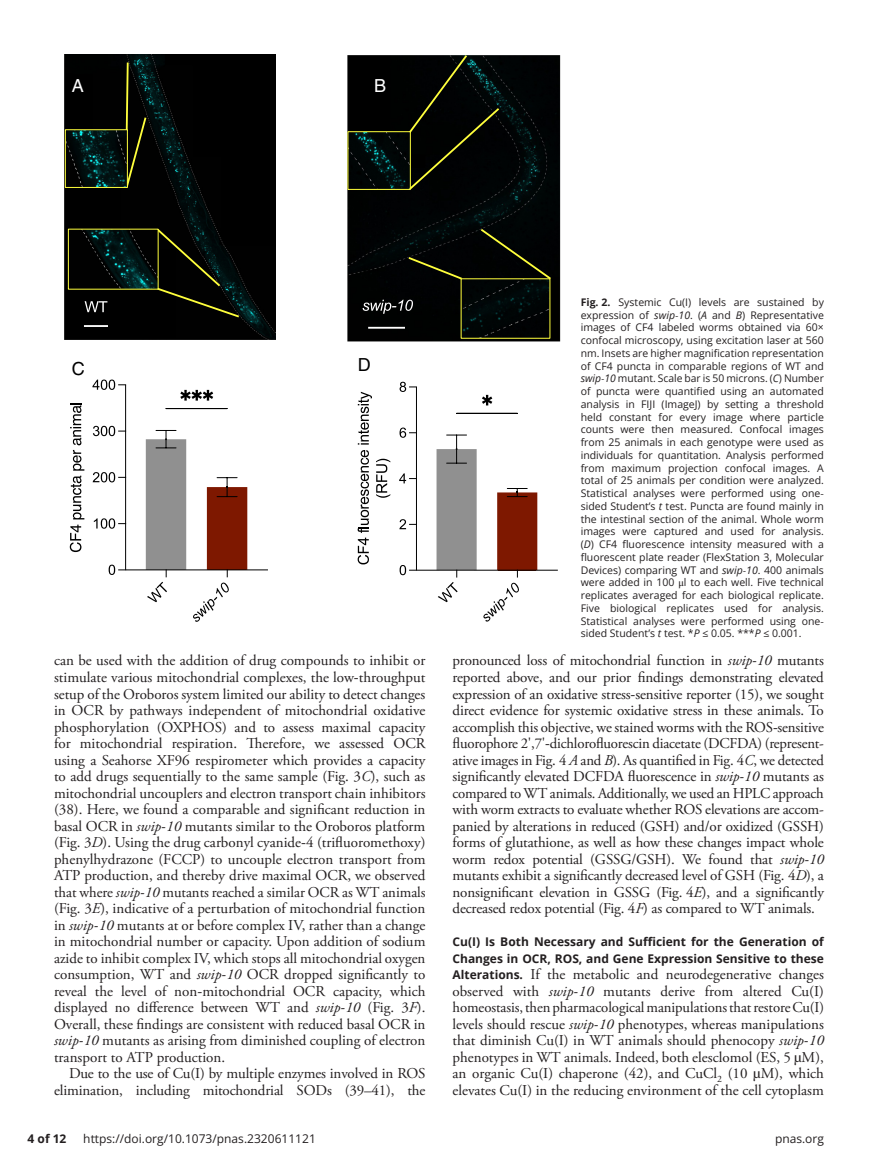
<style>
.page{position:relative;width:878px;height:1175px;background:#fff}
.page>*{position:absolute;margin:0;border:0;box-sizing:border-box;transform-origin:0 0}
.t1{font:18px "Helvetica";color:#fff}
.t2{font:18px "Helvetica";color:#000}
.t3{font:15px/16.5px "Adobe Garamond Pro";letter-spacing:-.01em;color:#231f20;text-align:justify}
.t4{font:700 12px/16.5px "Open Sans";color:#231f20}
.t5{font:12px "Open Sans";color:#231f20}
.t6{font:10.5px/12.8px "Open Sans";color:#231f20;text-align:justify}
.s1{font-family:"STIX"}
.s2{font-style:italic}
.s3{font-family:"STIX";font-style:italic}
.s4{font-weight:700}
.s5{font-family:"Open Sans";font-weight:700;font-size:12px}
</style>
<div class="page">
<div style="left:147px;top:440px;width:38px;height:130px;background:#909090"></div>
<div style="left:146px;top:439px;width:40px;height:131px;border:3px solid #909090"></div>
<div style="left:208px;top:488px;width:38px;height:82px;background:#7e1800"></div>
<div style="left:207px;top:487px;width:40px;height:83px;border:3px solid #7e1800"></div>
<hr style="left:125px;top:569px;width:143px;height:1px;background:#000">
<svg style="left:147px;top:570px;width:20px;height:32px"></svg>
<svg style="left:193px;top:570px;width:36px;height:52px"></svg>
<hr style="left:125px;top:385px;width:1px;height:185px;background:#000">
<svg style="left:109px;top:564px;width:16px;height:11px"></svg>
<svg style="left:94px;top:518px;width:31px;height:10px"></svg>
<svg style="left:93px;top:472px;width:32px;height:10px"></svg>
<svg style="left:93px;top:426px;width:32px;height:10px"></svg>
<svg style="left:92px;top:379px;width:33px;height:11px"></svg>
<svg style="left:156px;top:430px;width:20px;height:18px"></svg>
<svg style="left:217px;top:477px;width:20px;height:20px"></svg>
<svg style="left:70px;top:403px;width:14px;height:149px"></svg>
<hr style="left:166px;top:408px;width:61px;height:1px;background:#000">
<svg style="left:180px;top:390px;width:33px;height:10px"></svg>
<img style="left:64px;top:54px;width:211px;height:285px">
<hr style="left:84px;top:325px;width:24px;height:2px;background:#fff">
<svg style="left:124px;top:61px;width:24px;height:128px;background:#181d0c"></svg>
<svg style="left:85px;top:301px;width:22px;height:11px"></svg>
<img style="left:348px;top:56px;width:212px;height:286px">
<hr style="left:368px;top:327px;width:37px;height:2px;background:#fff">
<img style="left:349px;top:133px;width:58px;height:55px">
<div style="left:347px;top:131px;width:63px;height:59px;border:1px solid #ffff3c"></div>
<svg style="left:407px;top:55px;width:94px;height:136px;background:#0a0d07"></svg>
<div style="left:438px;top:450px;width:37px;height:120px;background:#909090"></div>
<div style="left:436px;top:449px;width:40px;height:122px;border:3px solid #909090"></div>
<div style="left:498px;top:494px;width:37px;height:76px;background:#7e1800"></div>
<div style="left:497px;top:492px;width:40px;height:79px;border:3px solid #7e1800"></div>
<hr style="left:416px;top:569px;width:141px;height:1px;background:#000">
<svg style="left:437px;top:570px;width:20px;height:32px"></svg>
<svg style="left:483px;top:570px;width:36px;height:51px"></svg>
<hr style="left:416px;top:387px;width:1px;height:183px;background:#000">
<svg style="left:399px;top:565px;width:17px;height:10px"></svg>
<svg style="left:399px;top:519px;width:17px;height:10px"></svg>
<svg style="left:399px;top:473px;width:17px;height:10px"></svg>
<svg style="left:399px;top:427px;width:17px;height:11px"></svg>
<svg style="left:399px;top:382px;width:17px;height:10px"></svg>
<svg style="left:446px;top:434px;width:20px;height:29px"></svg>
<svg style="left:507px;top:488px;width:20px;height:9px"></svg>
<svg style="left:357px;top:450px;width:12px;height:114px"></svg>
<svg style="left:357px;top:392px;width:15px;height:52px"></svg>
<svg style="left:376px;top:459px;width:14px;height:39px"></svg>
<hr style="left:456px;top:413px;width:61px;height:1px;background:#000">
<svg style="left:482px;top:395px;width:10px;height:10px"></svg>
<svg style="left:155px;top:227px;width:398px;height:92px"></svg>
<img style="left:462px;top:280px;width:86px;height:57px">
<div style="left:460px;top:278px;width:90px;height:61px;border:1px solid #ffff3c"></div>
<img style="left:70px;top:231px;width:86px;height:57px">
<img style="left:67px;top:131px;width:59px;height:55px">
<div style="left:65px;top:129px;width:63px;height:59px;border:1px solid #ffff3c"></div>
<p class="t1" style="left:72px;top:75px;width:14px">A</p>
<p class="t1" style="left:374px;top:75px;width:14px">B</p>
<p class="t2" style="left:72px;top:358px;width:14px">C</p>
<p class="t2" style="left:358px;top:354px;width:14px">D</p>
<p class="t3" style="left:54px;top:653px;width:373px">can be used with the addition of drug compounds to inhibit or stimulate various mitochondrial complexes, the low<span class="s1">-</span>throughput setup of the Oroboros system limited our ability to detect changes in OCR by pathways independent of mitochondrial oxidative phosphorylation (OXPHOS) and to assess maximal capacity for mitochondrial respiration. Therefore, we assessed OCR using a Seahorse XF96 respirometer which provides a capacity to add drugs sequentially to the same sample (Fig. 3<span class="s2">C</span>), such as mitochondrial uncouplers and electron transport chain inhibitors (38). Here, we found a comparable and significant reduction in basal OCR in <span class="s2">swip</span><span class="s3">-</span><span class="s2">10</span> mutants similar to the Oroboros platform (Fig. 3<span class="s2">D</span>). Using the drug carbonyl cyanide<span class="s1">-</span>4 (trifluoromethoxy) phenylhydrazone (FCCP) to uncouple electron transport from ATP production, and thereby drive maximal OCR, we observed that where <span class="s2">swip</span><span class="s3">-</span><span class="s2">10</span> mutants reached a similar OCR as WT animals (Fig. 3<span class="s2">E</span>), indicative of a perturbation of mitochondrial function in <span class="s2">swip</span><span class="s3">-</span><span class="s2">10</span> mutants at or before complex IV, rather than a change in mitochondrial number or capacity. Upon addition of sodium azide to inhibit complex IV, which stops all mitochondrial oxygen consumption, WT and <span class="s2">swip</span><span class="s3">-</span><span class="s2">10</span> OCR dropped significantly to reveal the level of non<span class="s1">-</span>mitochondrial OCR capacity, which displayed no difference between WT and <span class="s2">swip</span><span class="s3">-</span><span class="s2">10</span> (Fig. 3<span class="s2">F</span>).<br>Overall, these findings are consistent with reduced basal OCR in <span class="s2">swip</span><span class="s3">-</span><span class="s2">10</span> mutants as arising from diminished coupling of electron transport to ATP production.</p>
<p class="t3" style="left:54px;top:1065px;width:373px;text-align:right">Due to the use of Cu(I) by multiple enzymes involved in ROS elimination, including mitochondrial SODs ( 39 – 41 ), the</p>
<p class="t6" style="left:580px;top:295px;width:245px"><span class="s4">Fig. 2.</span> Systemic Cu(I) levels are sustained by expression of <span class="s2">swip</span><span class="s3">-</span><span class="s2">10</span>. (<span class="s2">A</span> and <span class="s2">B</span>) Representative images of CF4 labeled worms obtained via 60× confocal microscopy, using excitation laser at 560 nm. Insets are higher magnification representation of CF4 puncta in comparable regions of WT and <span class="s2">swip</span><span class="s3">-</span><span class="s2">10</span> mutant. Scale bar is 50 microns. (<span class="s2">C</span>) Number of puncta were quantified using an automated analysis in FIJI (ImageJ) by setting a threshold held constant for every image where particle counts were then measured. Confocal images from 25 animals in each genotype were used as individuals for quantitation. Analysis performed from maximum projection confocal images. A total of 25 animals per condition were analyzed.<br>Statistical analyses were performed using one&shy;sided Student’s <span class="s2">t</span> test. Puncta are found mainly in the intestinal section of the animal. Whole worm images were captured and used for analysis. (<span class="s2">D</span>) CF4 fluorescence intensity measured with a fluorescent plate reader (FlexStation 3, Molecular Devices) comparing WT and <span class="s2">swip</span><span class="s3">-</span><span class="s2">10</span>. 400 animals were added in 100 <span class="s1">μ</span>l to each well. Five technical replicates averaged for each biological replicate.<br>Five biological replicates used for analysis.<br>Statistical analyses were performed using one&shy;sided Student’s <span class="s2">t</span> test. *<span class="s2">P</span> ≤ 0.05. ***<span class="s2">P</span> ≤ 0.001.</p>
<p class="t3" style="left:452px;top:653px;width:373px">pronounced loss of mitochondrial function in <span class="s2">swip</span><span class="s3">-</span><span class="s2">10</span> mutants reported above, and our prior findings demonstrating elevated expression of an oxidative stress<span class="s1">-</span>sensitive reporter ( 15 ), we sought direct evidence for systemic oxidative stress in these animals. To accomplish this objective, we stained worms with the ROS<span class="s1">-</span>sensitive fluorophore 2',7'<span class="s1">-</span>dichlorofluorescin diacetate (DCFDA) (represent&shy;ative images in Fig. 4 <span class="s2">A</span> and <span class="s2">B</span> ). As quantified in Fig. 4<span class="s2">C</span> , we detected significantly elevated DCFDA fluorescence in <span class="s2">swip</span><span class="s3">-</span><span class="s2">10</span> mutants as compared to WT animals. Additionally, we used an HPLC approach with worm extracts to evaluate whether ROS elevations are accom&shy;panied by alterations in reduced (GSH) and/or oxidized (GSSH) forms of glutathione, as well as how these changes impact whole worm redox potential (GSSG/GSH). We found that <span class="s2">swip</span><span class="s3">-</span><span class="s2">10 </span>mutants exhibit a significantly decreased level of GSH ( Fig. 4<span class="s2">D</span> ), a nonsignificant elevation in GSSG ( Fig. 4<span class="s2">E</span> ), and a significantly decreased redox potential ( Fig. 4<span class="s2">F</span> ) as compared to WT animals.</p>
<p class="t4" style="left:452px;top:933px;width:373px">Cu(I) Is Both Necessary and Sufficient for the Generation of<br>Changes in OCR, ROS, and Gene Expression Sensitive to these</p>
<p class="t3" style="left:452px;top:966px;width:373px"><span class="s5">Alterations.</span> If the metabolic and neurodegenerative changes observed with <span class="s2">swip</span><span class="s3">-</span><span class="s2">10</span> mutants derive from altered Cu(I) homeostasis, then pharmacological manipulations that restore Cu(I) levels should rescue <span class="s2">swip</span><span class="s3">-</span><span class="s2">10</span> phenotypes, whereas manipulations that diminish Cu(I) in WT animals should phenocopy <span class="s2">swip</span><span class="s3">-</span><span class="s2">10 </span>phenotypes in WT animals. Indeed, both elesclomol (ES, 5 <span class="s1">µ</span>M), an organic Cu(I) chaperone (42), and CuCl<sub>2</sub> (10 <span class="s1">µ</span>M), which elevates Cu(I) in the reducing environment of the cell cytoplasm</p>
<p class="t4" style="left:28px;top:1130px;width:40px">4 of 12</p>
<p class="t5" style="left:83px;top:1130px;width:234px">https://doi.org/10.1073/pnas.2320611121</p>
<p class="t5" style="left:774px;top:1130px;width:50px">pnas.org</p>
</div>
